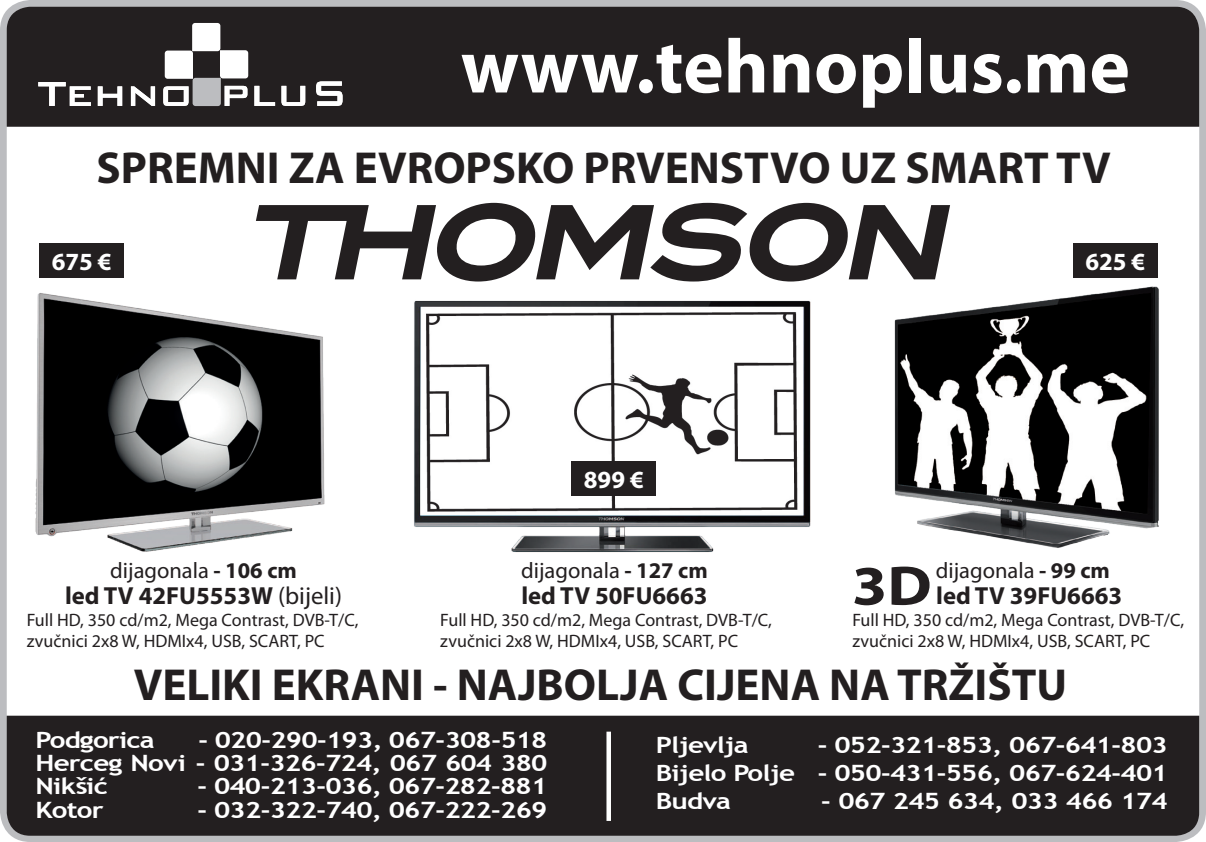
<style>
.page{position:relative;width:1206px;height:842px;background:#fff}
.page>*{position:absolute;margin:0;border:0;box-sizing:border-box;transform-origin:0 0}
.t1{font:700 76.95px "Myriad Pro";color:#fff}
.t2{font:700 56.02px "Myriad Pro";color:#231f20;scale:1.13 1}
.t3{font:700 45px "Myriad Pro";color:#231f20}
.t4{font:700 24.75px "Myriad Pro";color:#231f20}
.t5{font:700 24.75px "Myriad Pro";color:#fff}
.t6{font:700 22.5px "Trebuchet MS";letter-spacing:-.03em;color:#fff;scale:1.23 1}
.t7{font:22.5px "Myriad Pro";color:#231f20}
.t8{font:18px/21.6px "Myriad Pro";color:#231f20}
.s1{font-weight:700}
.s2{font-weight:400}
</style>
<div class="page">
<div style="left:0;top:0;width:1205px;height:842px;border:7px solid #bcbdc0;border-radius:27px"></div>
<div style="left:7px;top:7px;width:1192px;height:120px;background:#231f20"></div>
<div style="left:7px;top:716px;width:1192px;height:120px;background:#231f20"></div>
<svg style="left:38px;top:23px;width:304px;height:83px"></svg>
<img style="left:894px;top:286px;width:265px;height:262px">
<img style="left:414px;top:300px;width:397px;height:253px">
<img style="left:35px;top:293px;width:290px;height:259px">
<svg style="left:256px;top:203px;width:694px;height:78px"></svg>
<div style="left:606px;top:732px;width:5px;height:89px;background:#fff"></div>
<div style="left:40px;top:243px;width:84px;height:34px;background:#231f20"></div>
<div style="left:571px;top:461px;width:85px;height:35px;background:#231f20"></div>
<div style="left:1073px;top:243px;width:84px;height:34px;background:#231f20"></div>
<p class="t1" style="left:460px;top:16px;width:671px">www.tehnoplus.me</p>
<p class="t3" style="left:97px;top:138px;width:1015px">SPREMNI ZA EVROPSKO PRVENSTVO UZ SMART TV</p>
<p class="t5" style="left:52px;top:245px;width:61px">675 €</p>
<p class="t5" style="left:584px;top:463px;width:61px">899 €</p>
<p class="t5" style="left:1085px;top:245px;width:61px">625 €</p>
<p class="t7" style="left:110px;top:557px;width:188px">dijagonala <span class="s1">- 106 cm</span></p>
<p class="t7" style="left:521px;top:557px;width:188px">dijagonala <span class="s1">- 127 cm</span></p>
<p class="t7" style="left:935px;top:557px;width:176px">dijagonala <span class="s1">- 99 cm</span></p>
<p class="t8" style="left:440px;top:609px;width:333px">Full HD, 350 cd/m2, Mega Contrast, DVB-T/C, zvučnici 2x8 W, HDMIx4, USB, SCART, PC</p>
<p class="t8" style="left:852px;top:609px;width:333px">Full HD, 350 cd/m2, Mega Contrast, DVB-T/C, zvučnici 2x8 W, HDMIx4, USB, SCART, PC</p>
<p class="t2" style="left:852px;top:549px;width:72px">3D</p>
<p class="t4" style="left:65px;top:580px;width:278px">led TV 42FU5553W <span class="s2">(bijeli)</span></p>
<p class="t8" style="left:27px;top:609px;width:333px">Full HD, 350 cd/m2, Mega Contrast, DVB-T/C, zvučnici 2x8 W, HDMIx4, USB, SCART, PC</p>
<p class="t4" style="left:521px;top:580px;width:187px">led TV 50FU6663</p>
<p class="t4" style="left:936px;top:580px;width:187px">led TV 39FU6663</p>
<p class="t3" style="left:134px;top:656px;width:934px">VELIKI EKRANI - NAJBOLJA CIJENA NA TRŽIŠTU</p>
<p class="t6" style="left:36px;top:725px;width:98px">Podgorica</p>
<p class="t6" style="left:198px;top:725px;width:285px">- 020-290-193, 067-308-518</p>
<p class="t6" style="left:36px;top:749px;width:418px">Herceg Novi - 031-326-724, 067 604 380</p>
<p class="t6" style="left:36px;top:772px;width:60px">Nikšić</p>
<p class="t6" style="left:197px;top:772px;width:286px">- 040-213-036, 067-282-881</p>
<p class="t6" style="left:36px;top:796px;width:57px">Kotor</p>
<p class="t6" style="left:197px;top:796px;width:286px">- 032-322-740, 067-222-269</p>
<p class="t6" style="left:656px;top:731px;width:77px">Pljevlja</p>
<p class="t6" style="left:817px;top:731px;width:286px">- 052-321-853, 067-641-803</p>
<p class="t6" style="left:656px;top:758px;width:417px">Bijelo Polje - 050-431-556, 067-624-401</p>
<p class="t6" style="left:656px;top:786px;width:63px">Budva</p>
<p class="t6" style="left:820px;top:786px;width:283px">- 067 245 634, 033 466 174</p>
</div>
